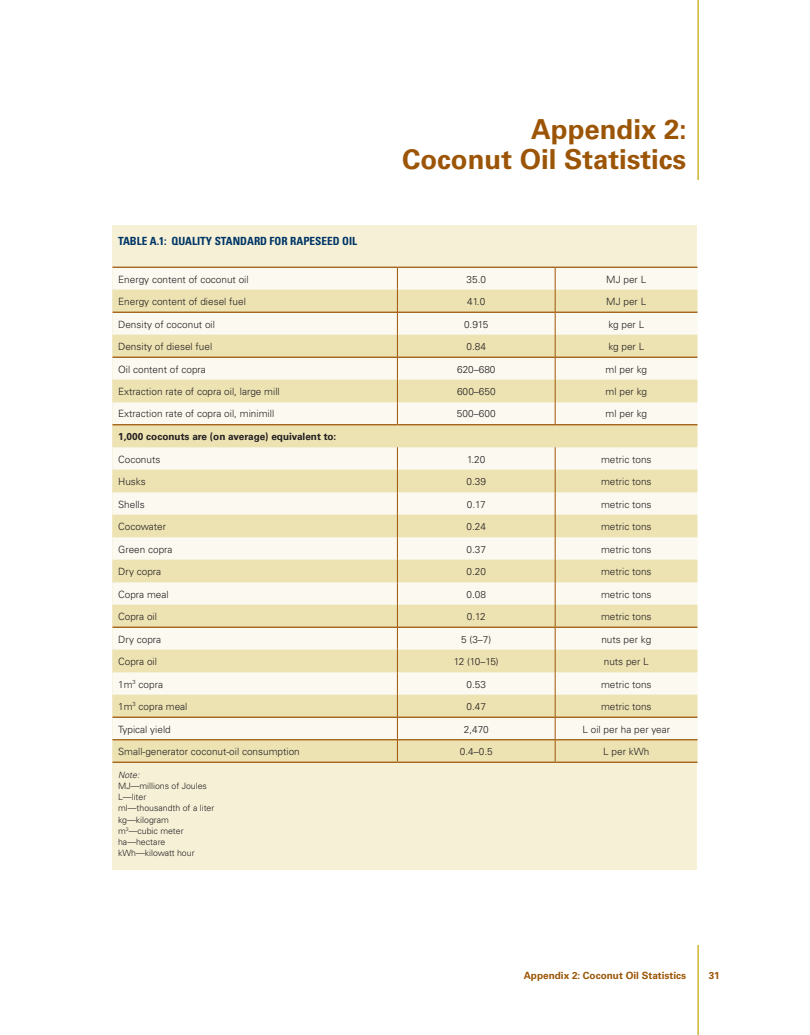
<style>
.page{position:relative;width:810px;height:1035px;background:#fff}
.page>*{position:absolute;margin:0;border:0;box-sizing:border-box;transform-origin:0 0}
.Chap_title{font:700 27.5px/30px "Univers";color:#9c5506;text-align:right}
.Table_Title{font:700 condensed 11.25px "Univers";color:#003667}
.Table_text_left{font:300 10px "Univers";color:#231f20}
.Table_text_left-2{font:700 10px "Univers";color:#231f20}
.RH_R{font:700 10px "Univers";color:#9c5506}
.Table_-_Figure_Sourc{font:300 8.75px "Univers";color:#231f20}
.Table_-_Figure_Sourc-2{font:italic 300 8.75px "Univers";color:#231f20}
</style>
<div class="page">
<hr style="left:698px;top:0;width:1px;height:180px;background:#c5a904">
<hr style="left:698px;top:945px;width:1px;height:90px;background:#c5a904">
<div style="left:112px;top:225px;width:586px;height:644px;background:#f5f0d6"></div>
<div style="left:112px;top:267px;width:586px;height:23px;background:#fbf9f0"></div>
<svg style="left:112px;top:290px;width:586px;height:472px;background:#f3ebce"></svg>
<hr style="left:112px;top:267px;width:285px;height:1px;background:#9c5506">
<hr style="left:397px;top:267px;width:158px;height:1px;background:#9c5506">
<hr style="left:555px;top:267px;width:142px;height:1px;background:#9c5506">
<hr style="left:112px;top:424px;width:285px;height:1px;background:#9c5506">
<hr style="left:397px;top:424px;width:158px;height:1px;background:#9c5506">
<hr style="left:555px;top:424px;width:142px;height:1px;background:#9c5506">
<hr style="left:112px;top:312px;width:285px;height:1px;background:#9c5506">
<hr style="left:398px;top:312px;width:157px;height:1px;background:#9c5506">
<hr style="left:555px;top:312px;width:142px;height:1px;background:#9c5506">
<hr style="left:112px;top:357px;width:285px;height:1px;background:#9c5506">
<hr style="left:398px;top:357px;width:157px;height:1px;background:#9c5506">
<hr style="left:555px;top:357px;width:142px;height:1px;background:#9c5506">
<hr style="left:112px;top:627px;width:285px;height:1px;background:#9c5506">
<hr style="left:398px;top:627px;width:157px;height:1px;background:#9c5506">
<hr style="left:555px;top:627px;width:142px;height:1px;background:#9c5506">
<hr style="left:112px;top:717px;width:285px;height:1px;background:#9c5506">
<hr style="left:398px;top:717px;width:157px;height:1px;background:#9c5506">
<hr style="left:555px;top:717px;width:142px;height:1px;background:#9c5506">
<hr style="left:112px;top:739px;width:285px;height:1px;background:#9c5506">
<hr style="left:398px;top:739px;width:157px;height:1px;background:#9c5506">
<hr style="left:555px;top:739px;width:142px;height:1px;background:#9c5506">
<hr style="left:112px;top:762px;width:285px;height:1px;background:#9c5506">
<hr style="left:397px;top:762px;width:158px;height:1px;background:#9c5506">
<hr style="left:555px;top:762px;width:142px;height:1px;background:#9c5506">
<svg style="left:397px;top:268px;width:1px;height:156px"></svg>
<svg style="left:397px;top:447px;width:1px;height:315px"></svg>
<svg style="left:555px;top:268px;width:1px;height:156px"></svg>
<svg style="left:555px;top:447px;width:1px;height:315px"></svg>
<p class="Table_Title" style="left:118px;top:234px;width:241px">TABLE A.1: QUALITY STANDARD FOR RAPESEED OIL</p>
<p class="Chap_title" style="left:402px;top:114px;width:286px">Appendix 2:<br>Coconut Oil Statistics</p>
<p class="Table_text_left" style="left:118px;top:273px;width:132px">Energy content of coconut oil</p>
<p class="Table_text_left" style="left:467px;top:273px;width:21px">35.0</p>
<p class="Table_text_left" style="left:606px;top:273px;width:42px">MJ per L</p>
<p class="Table_text_left" style="left:118px;top:295px;width:129px">Energy content of diesel fuel</p>
<p class="Table_text_left" style="left:467px;top:295px;width:20px">41.0</p>
<p class="Table_text_left" style="left:606px;top:295px;width:42px">MJ per L</p>
<p class="Table_text_left" style="left:118px;top:318px;width:98px">Density of coconut oil</p>
<p class="Table_text_left" style="left:464px;top:318px;width:26px">0.915</p>
<p class="Table_text_left" style="left:608px;top:318px;width:37px">kg per L</p>
<p class="Table_text_left" style="left:118px;top:340px;width:96px">Density of diesel fuel</p>
<p class="Table_text_left" style="left:467px;top:340px;width:21px">0.84</p>
<p class="Table_text_left" style="left:608px;top:340px;width:37px">kg per L</p>
<p class="Table_text_left" style="left:118px;top:363px;width:89px">Oil content of copra</p>
<p class="Table_text_left" style="left:457px;top:363px;width:40px">620–680</p>
<p class="Table_text_left" style="left:606px;top:363px;width:43px">ml per kg</p>
<p class="Table_text_left" style="left:118px;top:385px;width:163px">Extraction rate of copra oil, large mill</p>
<p class="Table_text_left" style="left:457px;top:385px;width:40px">600–650</p>
<p class="Table_text_left" style="left:606px;top:385px;width:43px">ml per kg</p>
<p class="Table_text_left" style="left:118px;top:408px;width:158px">Extraction rate of copra oil, minimill</p>
<p class="Table_text_left" style="left:457px;top:408px;width:40px">500–600</p>
<p class="Table_text_left" style="left:606px;top:408px;width:43px">ml per kg</p>
<p class="Table_text_left-2" style="left:118px;top:431px;width:220px">1,000 coconuts are (on average) equivalent to:</p>
<p class="Table_text_left" style="left:118px;top:453px;width:44px">Coconuts</p>
<p class="Table_text_left" style="left:467px;top:453px;width:20px">1.20</p>
<p class="Table_text_left" style="left:601px;top:453px;width:52px">metric tons</p>
<p class="Table_text_left" style="left:118px;top:476px;width:29px">Husks</p>
<p class="Table_text_left" style="left:467px;top:476px;width:21px">0.39</p>
<p class="Table_text_left" style="left:601px;top:476px;width:52px">metric tons</p>
<p class="Table_text_left" style="left:118px;top:498px;width:28px">Shells</p>
<p class="Table_text_left" style="left:467px;top:498px;width:20px">0.17</p>
<p class="Table_text_left" style="left:601px;top:498px;width:52px">metric tons</p>
<p class="Table_text_left" style="left:118px;top:521px;width:49px">Cocowater</p>
<p class="Table_text_left" style="left:467px;top:521px;width:21px">0.24</p>
<p class="Table_text_left" style="left:601px;top:521px;width:52px">metric tons</p>
<p class="Table_text_left" style="left:118px;top:543px;width:56px">Green copra</p>
<p class="Table_text_left" style="left:467px;top:543px;width:21px">0.37</p>
<p class="Table_text_left" style="left:601px;top:543px;width:52px">metric tons</p>
<p class="Table_text_left" style="left:118px;top:566px;width:45px">Dry copra</p>
<p class="Table_text_left" style="left:467px;top:566px;width:21px">0.20</p>
<p class="Table_text_left" style="left:601px;top:566px;width:52px">metric tons</p>
<p class="Table_text_left" style="left:118px;top:588px;width:52px">Copra meal</p>
<p class="Table_text_left" style="left:467px;top:588px;width:21px">0.08</p>
<p class="Table_text_left" style="left:601px;top:588px;width:52px">metric tons</p>
<p class="Table_text_left" style="left:118px;top:610px;width:40px">Copra oil</p>
<p class="Table_text_left" style="left:467px;top:610px;width:20px">0.12</p>
<p class="Table_text_left" style="left:601px;top:610px;width:52px">metric tons</p>
<p class="Table_text_left" style="left:118px;top:633px;width:45px">Dry copra</p>
<p class="Table_text_left" style="left:461px;top:633px;width:32px">5 (3–7)</p>
<p class="Table_text_left" style="left:601px;top:633px;width:51px">nuts per kg</p>
<p class="Table_text_left" style="left:118px;top:656px;width:40px">Copra oil</p>
<p class="Table_text_left" style="left:454px;top:656px;width:46px">12 (10–15)</p>
<p class="Table_text_left" style="left:604px;top:656px;width:47px">nuts per L</p>
<p class="Table_text_left" style="left:118px;top:678px;width:46px">1m<sup>3</sup> copra</p>
<p class="Table_text_left" style="left:467px;top:678px;width:21px">0.53</p>
<p class="Table_text_left" style="left:601px;top:678px;width:52px">metric tons</p>
<p class="Table_text_left" style="left:118px;top:700px;width:71px">1m<sup>3</sup> copra meal</p>
<p class="Table_text_left" style="left:467px;top:700px;width:21px">0.47</p>
<p class="Table_text_left" style="left:601px;top:700px;width:52px">metric tons</p>
<p class="Table_text_left" style="left:118px;top:723px;width:54px">Typical yield</p>
<p class="Table_text_left" style="left:464px;top:723px;width:27px">2,470</p>
<p class="Table_text_left" style="left:583px;top:723px;width:89px">L oil per ha per year</p>
<p class="Table_text_left" style="left:118px;top:745px;width:183px">Small-generator coconut-oil consumption</p>
<p class="Table_text_left" style="left:460px;top:745px;width:34px">0.4–0.5</p>
<p class="Table_text_left" style="left:603px;top:745px;width:48px">L per kWh</p>
<p class="Table_-_Figure_Sourc-2" style="left:118px;top:769px;width:23px">Note:</p>
<p class="Table_-_Figure_Sourc" style="left:118px;top:781px;width:90px">MJ—millions of Joules</p>
<p class="Table_-_Figure_Sourc" style="left:118px;top:792px;width:30px">L—liter</p>
<p class="Table_-_Figure_Sourc" style="left:118px;top:803px;width:98px">ml—thousandth of a liter</p>
<p class="Table_-_Figure_Sourc" style="left:118px;top:814px;width:52px">kg—kilogram</p>
<p class="Table_-_Figure_Sourc" style="left:118px;top:826px;width:67px">m<sup>3</sup>—cubic meter</p>
<p class="Table_-_Figure_Sourc" style="left:118px;top:837px;width:49px">ha—hectare</p>
<p class="Table_-_Figure_Sourc" style="left:118px;top:848px;width:78px">kWh—kilowatt hour</p>
<p class="RH_R" style="left:524px;top:969px;width:164px">Appendix 2: Coconut Oil Statistics</p>
<p class="RH_R" style="left:709px;top:969px;width:13px">31</p>
</div>
